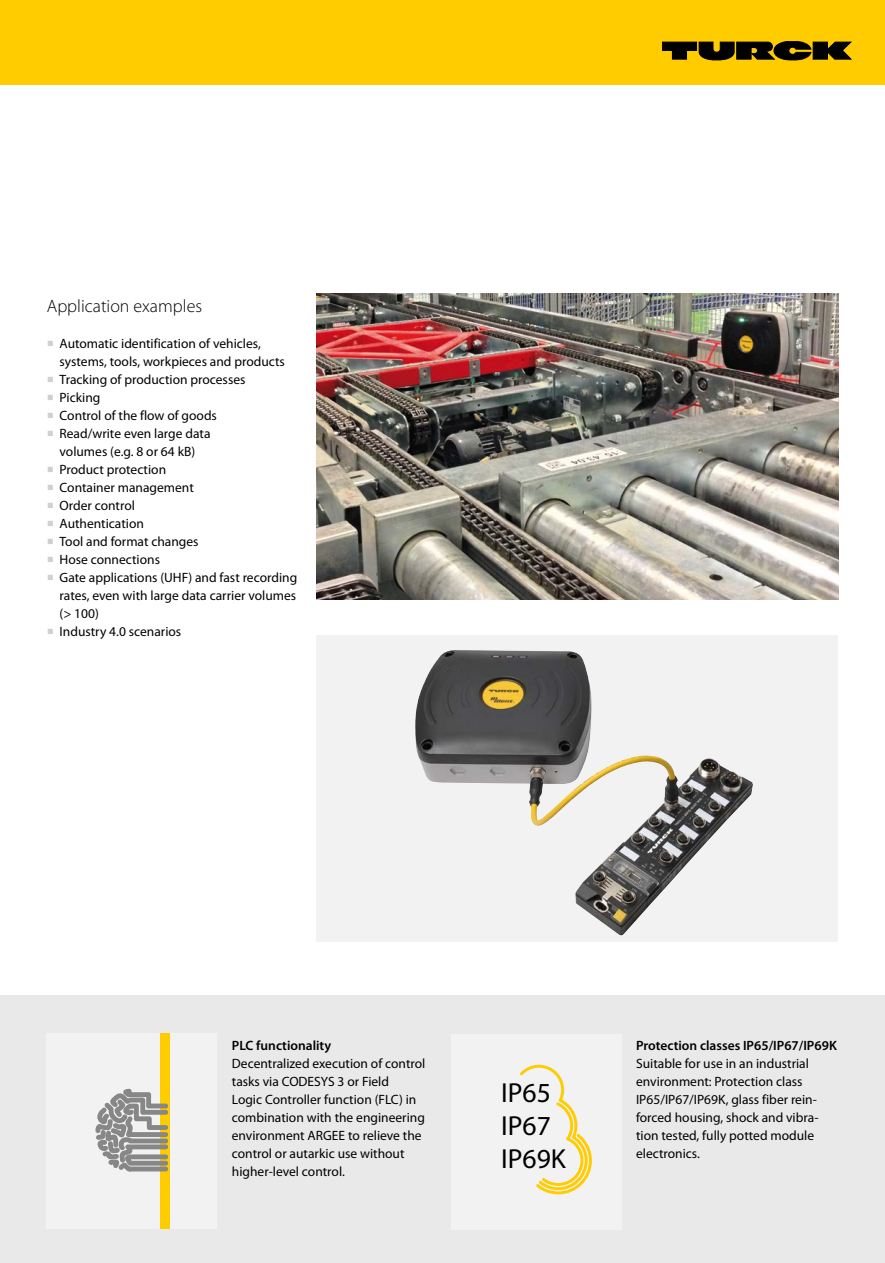
<style>
.page{position:relative;width:885px;height:1263px;background:#fff}
.page>*{position:absolute;margin:0;border:0;box-sizing:border-box;transform-origin:0 0}
.t1{font:27.6px/33.2px "Myriad Pro";color:#000}
.t2{font:300 18px "Myriad Pro";color:#000}
.t3{font:13.5px/18px "Myriad Pro";color:#000}
.t4{font:600 13.5px "Myriad Pro";color:#000}
.s1{font-family:"Minion Pro";font-size:18px;color:#d0d0d0}
</style>
<div class="page">
<div style="left:0;top:0;width:884px;height:85px;background:#fc0"></div>
<svg style="left:662px;top:41px;width:189px;height:19px"></svg>
<div style="left:0;top:996px;width:884px;height:267px;background:#e9e9e9"></div>
<div style="left:47px;top:1033px;width:170px;height:196px;background:#f2f2f2"></div>
<div style="left:160px;top:1033px;width:10px;height:195px;background:#fc0"></div>
<svg style="left:95px;top:1089px;width:73px;height:82px"></svg>
<div style="left:451px;top:1034px;width:170px;height:196px;background:#f2f2f2"></div>
<svg style="left:520px;top:1065px;width:71px;height:129px"></svg>
<div style="left:316px;top:636px;width:522px;height:306px;background:#f2f2f2"></div>
<img style="left:415px;top:650px;width:338px;height:286px">
<img style="left:316px;top:293px;width:522px;height:307px">
<h2 class="t2" style="left:47px;top:295px;width:157px">Application examples</h2>
<p class="t3" style="left:60px;top:334px;width:227px;text-indent:-13px"><span class="s1">■</span> Automatic identification of vehicles, systems, tools, workpieces and products</p>
<p class="t3" style="left:47px;top:370px;width:200px"><span class="s1">■</span> Tracking of production processes</p>
<p class="t3" style="left:47px;top:388px;width:55px"><span class="s1">■</span> Picking</p>
<p class="t3" style="left:47px;top:406px;width:172px"><span class="s1">■</span> Control of the flow of goods</p>
<p class="t3" style="left:47px;top:424px;width:165px;text-align:center"><span class="s1">■</span> Read/write even large data volumes (e.g. 8 or 64 kB)</p>
<p class="t3" style="left:47px;top:460px;width:121px"><span class="s1">■</span> Product protection</p>
<p class="t3" style="left:47px;top:478px;width:148px"><span class="s1">■</span> Container management</p>
<p class="t3" style="left:47px;top:496px;width:90px"><span class="s1">■</span> Order control</p>
<p class="t3" style="left:47px;top:514px;width:99px"><span class="s1">■</span> Authentication</p>
<p class="t3" style="left:47px;top:532px;width:153px"><span class="s1">■</span> Tool and format changes</p>
<p class="t3" style="left:47px;top:550px;width:115px"><span class="s1">■</span> Hose connections</p>
<p class="t3" style="left:60px;top:568px;width:239px;text-align:justify;text-indent:-13px"><span class="s1">■</span> Gate applications (UHF) and fast recording rates, even with large data carrier volumes (&gt; 100)</p>
<p class="t3" style="left:47px;top:622px;width:136px"><span class="s1">■</span> Industry 4.0 scenarios</p>
<p class="t4" style="left:232px;top:1036px;width:101px">PLC functionality</p>
<p class="t3" style="left:232px;top:1054px;width:195px">Decentralized execution of control tasks via CODESYS 3 or Field<br>Logic Controller function (FLC) in combination with the engineering environment ARGEE to relieve the control or autarkic use without higher-level control.</p>
<h1 class="t1" style="left:501px;top:1075px;width:66px">IP65<br>IP67<br>IP69K</h1>
<p class="t4" style="left:636px;top:1036px;width:202px">Protection classes IP65/IP67/IP69K</p>
<p class="t3" style="left:636px;top:1054px;width:184px">Suitable for use in an industrial environment: Protection class<br>IP65/IP67/IP69K, glass fiber rein&shy;forced housing, shock and vibra&shy;tion tested, fully potted module electronics.</p>
</div>
